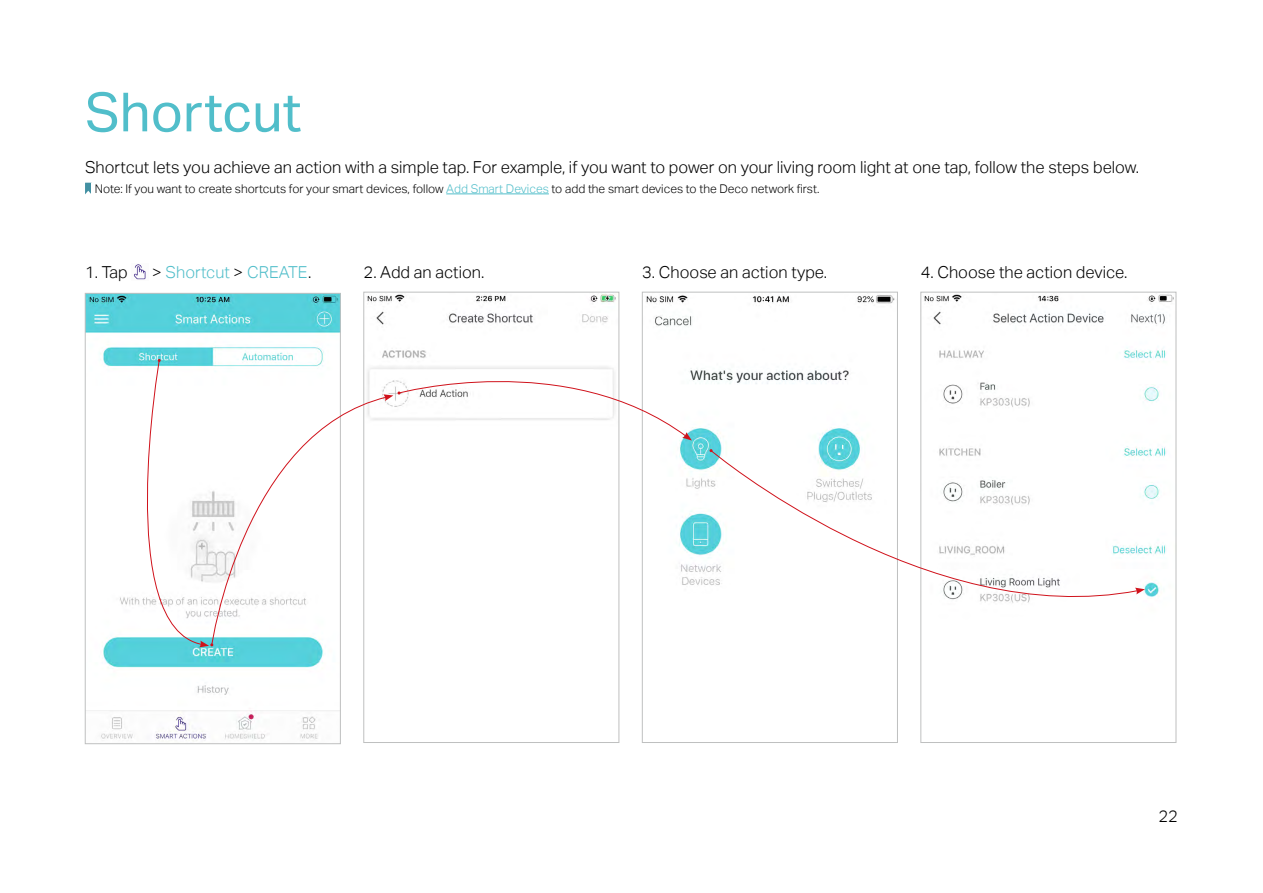
<style>
.page{position:relative;width:1263px;height:893px;background:#fff}
.page>*{position:absolute;margin:0;border:0;box-sizing:border-box;transform-origin:0 0}
.t1{font:54px "TP Link Aktiv Regular";color:#51beca}
.t2{font:16.5px "TP Link Aktiv Light";color:#000}
.t3{font:16.5px "TP Link Aktiv Light";color:#51beca}
.t4{font:12px "TP Link Aktiv Light";color:#000}
.s1{color:#51beca}
.s2{color:#000}
</style>
<div class="page">
<hr style="left:446px;top:193px;width:103px;height:1px;background:#51beca">
<svg style="left:85px;top:183px;width:6px;height:11px"></svg>
<img style="left:133px;top:264px;width:13px;height:16px">
<img style="left:87px;top:295px;width:252px;height:446px">
<img style="left:366px;top:294px;width:250px;height:31px">
<img style="left:646px;top:295px;width:249px;height:290px">
<img style="left:923px;top:294px;width:251px;height:303px">
<div style="left:921px;top:292px;width:255px;height:451px;border:1px solid #bfc0c0"></div>
<svg style="left:113px;top:348px;width:579px;height:299px"></svg>
<svg style="left:710px;top:450px;width:429px;height:181px"></svg>
<svg style="left:1135px;top:588px;width:10px;height:6px"></svg>
<h1 class="t1" style="left:85px;top:81px;width:218px">Shortcut</h1>
<p class="t2" style="left:85px;top:157px;width:1055px">Shortcut lets you achieve an action with a simple tap. For example, if you want to power on your living room light at one tap, follow the steps below.</p>
<p class="t4" style="left:95px;top:182px;width:726px">Note: If you want to create shortcuts for your smart devices, follow <span class="s1">Add Smart Devices</span> to add the smart devices to the Deco network first.</p>
<p class="t2" style="left:85px;top:263px;width:44px">1. Tap</p>
<p class="t3" style="left:152px;top:263px;width:161px"><span class="s2">&gt;</span> Shortcut <span class="s2">&gt;</span> CREATE<span class="s2">.</span></p>
<p class="t2" style="left:364px;top:262px;width:122px">2. Add an action.</p>
<p class="t2" style="left:642px;top:262px;width:186px">3. Choose an action type.</p>
<p class="t2" style="left:921px;top:262px;width:208px">4. Choose the action device.</p>
<p class="t2" style="left:1158px;top:807px;width:21px">22</p>
</div>
